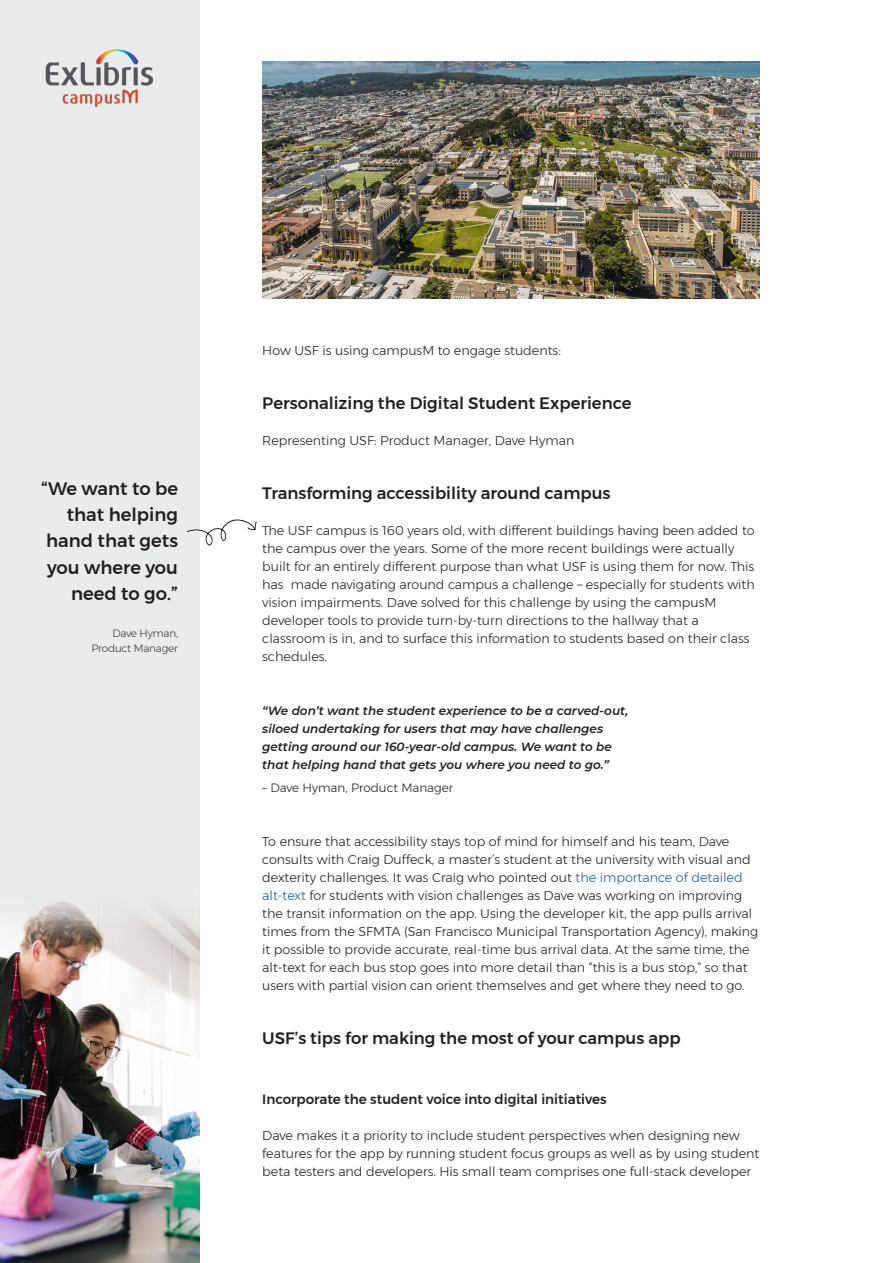
<style>
.page{position:relative;width:893px;height:1263px;background:#fff}
.page>*{position:absolute;margin:0;border:0;box-sizing:border-box;transform-origin:0 0}
.t1{font:500 18px/26.2px "Montserrat";color:#231f20;text-align:right}
.t2{font:500 16.5px "Montserrat";color:#231f20}
.t3{font:500 13.5px "Montserrat";color:#231f20}
.t4{font:300 12.75px/18px "Montserrat";color:#231f20}
.t5{font:italic 600 12px/18px "Montserrat";color:#231f20}
.t6{font:300 12px "Montserrat";color:#231f20}
.t7{font:300 10.5px "Montserrat";letter-spacing:-.02em;color:#3e3e3f}
.s1{color:#175d9e}
</style>
<div class="page">
<div style="left:0;top:0;width:199px;height:1263px;background:#eaeceb"></div>
<img style="left:0;top:958px;width:199px;height:305px">
<img style="left:45px;top:49px;width:109px;height:59px">
<svg style="left:187px;top:518px;width:70px;height:28px"></svg>
<img style="left:262px;top:62px;width:497px;height:237px">
<img style="left:0;top:901px;width:199px;height:57px">
<p class="t1" style="left:41px;top:475px;width:138px">“We want to be that helping hand that gets you where you need to go.”</p>
<p class="t7" style="left:112px;top:625px;width:67px">Dave Hyman,</p>
<p class="t7" style="left:91px;top:640px;width:88px">Product Manager</p>
<p class="t4" style="left:262px;top:341px;width:300px">How USF is using campusM to engage students:</p>
<p class="t2" style="left:262px;top:390px;width:371px">Personalizing the Digital Student Experience</p>
<p class="t4" style="left:262px;top:431px;width:314px">Representing USF: Product Manager, Dave Hyman</p>
<p class="t2" style="left:262px;top:480px;width:350px">Transforming accessibility around campus</p>
<p class="t4" style="left:262px;top:521px;width:494px">The USF campus is 160 years old, with different buildings having been added to the campus over the years. Some of the more recent buildings were actually built for an entirely different purpose than what USF is using them for now. This has made navigating around campus a challenge – especially for students with vision impairments. Dave solved for this challenge by using the campusM developer tools to provide turn-by-turn directions to the hallway that a classroom is in, and to surface this information to students based on their class schedules.</p>
<p class="t5" style="left:262px;top:701px;width:368px">“We don’t want the student experience to be a carved-out, siloed undertaking for users that may have challenges getting around our 160-year-old campus. We want to be that helping hand that gets you where you need to go.”</p>
<p class="t6" style="left:262px;top:778px;width:193px">– Dave Hyman, Product Manager</p>
<p class="t4" style="left:262px;top:832px;width:498px">To ensure that accessibility stays top of mind for himself and his team, Dave consults with Craig Duffeck, a master’s student at the university with visual and dexterity challenges. It was Craig who pointed out <span class="s1">the importance of detailed alt-text</span> for students with vision challenges as Dave was working on improving the transit information on the app. Using the developer kit, the app pulls arrival times from the SFMTA (San Francisco Municipal Transportation Agency), making it possible to provide accurate, real-time bus arrival data. At the same time, the alt-text for each bus stop goes into more detail than “this is a bus stop,” so that users with partial vision can orient themselves and get where they need to go.</p>
<p class="t2" style="left:262px;top:1025px;width:420px">USF’s tips for making the most of your campus app</p>
<p class="t3" style="left:262px;top:1088px;width:346px">Incorporate the student voice into digital initiatives</p>
<p class="t4" style="left:262px;top:1126px;width:499px">Dave makes it a priority to include student perspectives when designing new features for the app by running student focus groups as well as by using student beta testers and developers. His small team comprises one full-stack developer</p>
</div>
